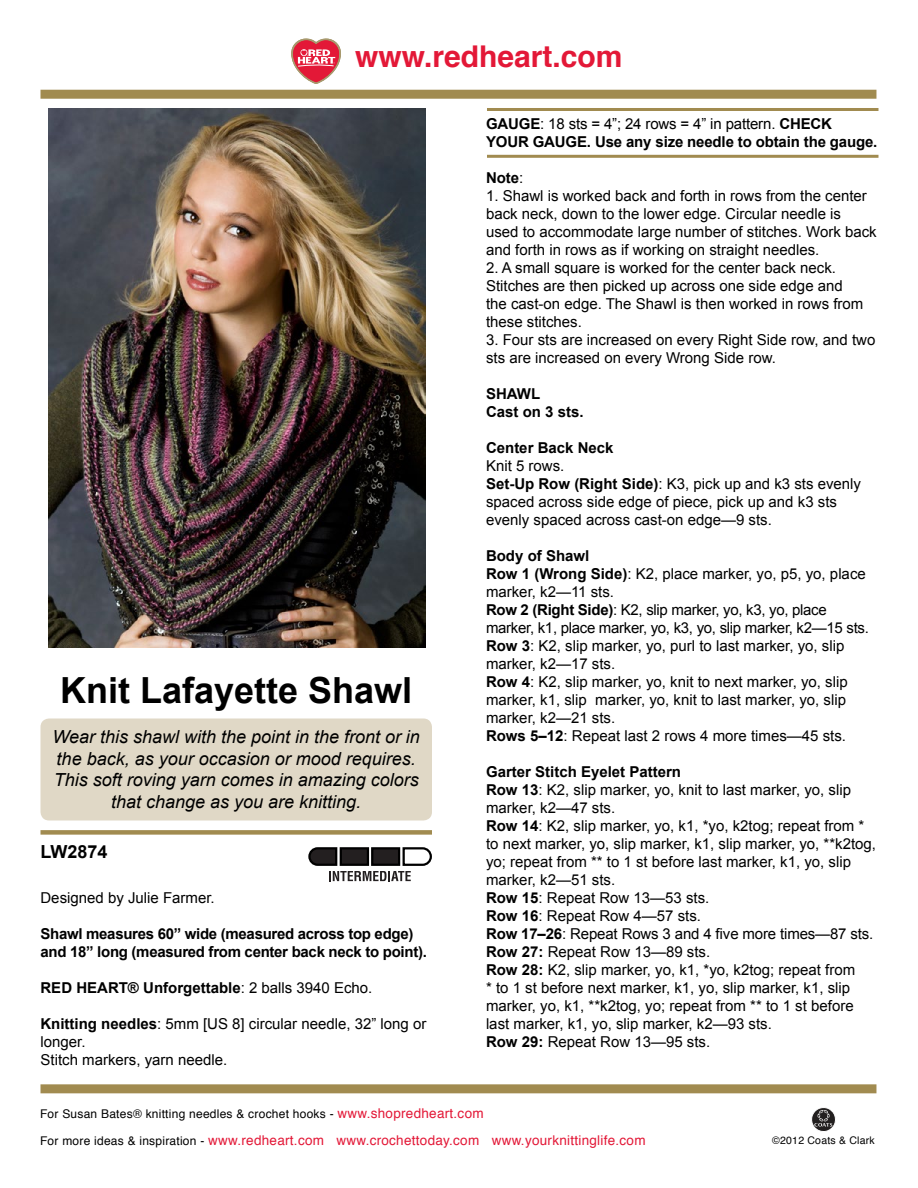
<style>
.page{position:relative;width:918px;height:1188px;background:#fff}
.page>*{position:absolute;margin:0;border:0;box-sizing:border-box;transform-origin:0 0}
.t1{font:700 36px "Arial";color:#000}
.t2{font:700 30px "Helvetica";color:#e31837}
.t3{font:italic 18px/21.6px "Arial";color:#000;text-align:center}
.t4{font:700 18px "Arial";color:#000}
.t5{font:15px/18px "Arial";color:#000}
.t6{font:700 15px/18px "Arial";letter-spacing:-.01em;color:#000}
.t7{font:13.5px "Helvetica";letter-spacing:.02em;color:#e31837}
.t8{font:12px "Helvetica";letter-spacing:.02em;color:#000}
.t9{font:10.5px "Helvetica";letter-spacing:.02em;color:#000}
.s1{font-weight:400}
.s2{font-weight:700}
.s3{font-size:13.5px;color:#e31837}
.s4{font-size:12px;color:#000}
</style>
<div class="page">
<div style="left:40px;top:90px;width:836px;height:9px;background:#a18b50"></div>
<div style="left:40px;top:1084px;width:836px;height:9px;background:#a18b50"></div>
<svg style="left:292px;top:39px;width:49px;height:45px"></svg>
<svg style="left:811px;top:1107px;width:25px;height:25px"></svg>
<div style="left:40px;top:830px;width:392px;height:5px;background:#a18b50"></div>
<svg style="left:308px;top:847px;width:124px;height:34px"></svg>
<hr style="left:487px;top:108px;width:391px;height:3px;background:#a18b50">
<hr style="left:487px;top:155px;width:391px;height:3px;background:#a18b50">
<div style="left:40px;top:718px;width:392px;height:102px;background:#e0d8c6;border-radius:9px"></div>
<img style="left:48px;top:108px;width:378px;height:540px">
<h2 class="t2" style="left:355px;top:32px;width:269px">www.redheart.com</h2>
<h1 class="t1" style="left:60px;top:667px;width:354px">Knit Lafayette Shawl</h1>
<p class="t3" style="left:52px;top:726px;width:369px">Wear this shawl with the point in the front or in the back, as your occasion or mood requires.<br>This soft roving yarn comes in amazing colors that change as you are knitting.</p>
<p class="t4" style="left:40px;top:839px;width:69px">LW2874</p>
<p class="t5" style="left:40px;top:889px;width:176px">Designed by Julie Farmer.</p>
<p class="t6" style="left:40px;top:926px;width:388px">Shawl measures 60” wide (measured across top edge) and 18” long (measured from center back neck to point).</p>
<p class="t6" style="left:40px;top:980px;width:333px">RED HEART® Unforgettable<span class="s1">: 2 balls 3940 Echo.</span></p>
<p class="t5" style="left:40px;top:1015px;width:387px"><span class="s2">Knitting needles</span>: 5mm [US 8] circular needle, 32” long or longer.<br>Stitch markers, yarn needle.</p>
<p class="t6" style="left:486px;top:116px;width:393px">GAUGE<span class="s1">: 18 sts = 4”; 24 rows = 4” in pattern.</span> CHECK<br>YOUR GAUGE. Use any size needle to obtain the gauge.</p>
<p class="t6" style="left:486px;top:170px;width:39px">Note<span class="s1">:</span></p>
<p class="t5" style="left:486px;top:187px;width:392px">1. Shawl is worked back and forth in rows from the center back neck, down to the lower edge. Circular needle is used to accommodate large number of stitches. Work back and forth in rows as if working on straight needles.</p>
<p class="t5" style="left:486px;top:259px;width:379px">2. A small square is worked for the center back neck.<br>Stitches are then picked up across one side edge and the cast-on edge. The Shawl is then worked in rows from these stitches.</p>
<p class="t5" style="left:486px;top:331px;width:391px">3. Four sts are increased on every Right Side row, and two sts are increased on every Wrong Side row.</p>
<p class="t6" style="left:486px;top:386px;width:99px">SHAWL<br>Cast on 3 sts.</p>
<p class="t6" style="left:486px;top:440px;width:129px">Center Back Neck</p>
<p class="t5" style="left:486px;top:457px;width:377px">Knit 5 rows.<br><span class="s2">Set-Up Row (Right Side)</span>: K3, pick up and k3 sts evenly spaced across side edge of piece, pick up and k3 sts evenly spaced across cast-on edge—9 sts.</p>
<p class="t5" style="left:486px;top:547px;width:384px"><span class="s2">Body of Shawl<br>Row 1 (Wrong Side)</span>: K2, place marker, yo, p5, yo, place marker, k2—11 sts.<br><span class="s2">Row 2 (Right Side)</span>: K2, slip marker, yo, k3, yo, place marker, k1, place marker, yo, k3, yo, slip marker, k2—15 sts.<br><span class="s2">Row 3</span>: K2, slip marker, yo, purl to last marker, yo, slip marker, k2—17 sts.<br><span class="s2">Row 4</span>: K2, slip marker, yo, knit to next marker, yo, slip marker, k1, slip marker, yo, knit to last marker, yo, slip marker, k2—21 sts.<br><span class="s2">Rows 5–12</span>: Repeat last 2 rows 4 more times—45 sts.</p>
<p class="t5" style="left:486px;top:763px;width:392px"><span class="s2">Garter Stitch Eyelet Pattern<br>Row 13</span>: K2, slip marker, yo, knit to last marker, yo, slip marker, k2—47 sts.<br><span class="s2">Row 14</span>: K2, slip marker, yo, k1, *yo, k2tog; repeat from * to next marker, yo, slip marker, k1, slip marker, yo, **k2tog, yo; repeat from ** to 1 st before last marker, k1, yo, slip marker, k2—51 sts.<br><span class="s2">Row 15</span>: Repeat Row 13—53 sts.<br><span class="s2">Row 16</span>: Repeat Row 4—57 sts.<br><span class="s2">Row 17–26</span>: Repeat Rows 3 and 4 five more times—87 sts.<br><span class="s2">Row 27:</span> Repeat Row 13—89 sts.<br><span class="s2">Row 28:</span> K2, slip marker, yo, k1, *yo, k2tog; repeat from<br>* to 1 st before next marker, k1, yo, slip marker, k1, slip marker, yo, k1, **k2tog, yo; repeat from ** to 1 st before last marker, k1, yo, slip marker, k2—93 sts.<br><span class="s2">Row 29:</span> Repeat Row 13—95 sts.</p>
<p class="t8" style="left:40px;top:1104px;width:445px">For Susan Bates® knitting needles &amp; crochet hooks - <span class="s3">www.shopredheart.com</span></p>
<p class="t7" style="left:40px;top:1130px;width:607px"><span class="s4">For more ideas &amp; inspiration -</span> www.redheart.com www.crochettoday.com www.yourknittinglife.com</p>
<p class="t9" style="left:772px;top:1133px;width:104px">©2012 Coats &amp; Clark</p>
</div>
